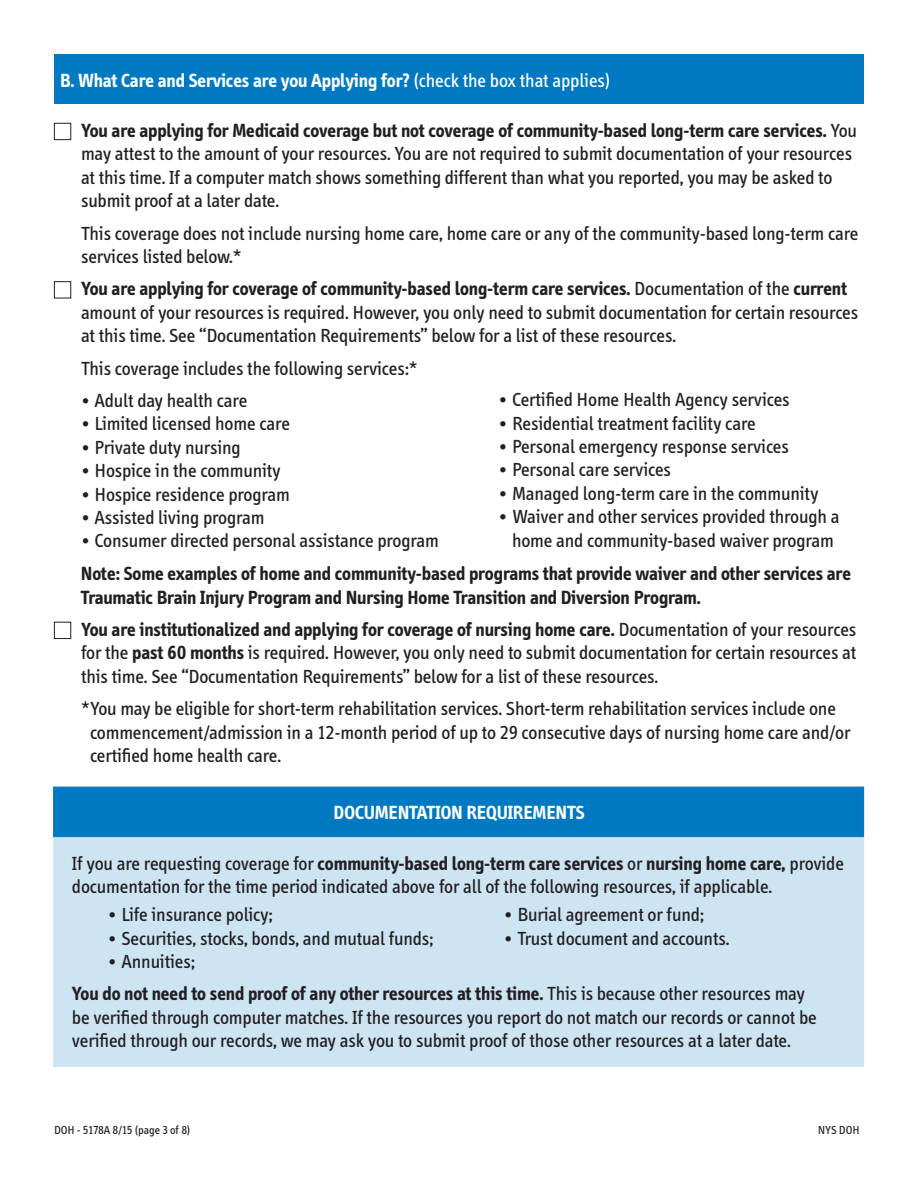
<style>
.page{position:relative;width:918px;height:1188px;background:#fff}
.page>*{position:absolute;margin:0;border:0;box-sizing:border-box;transform-origin:0 0}
.t1{font:19.5px/23.4px "Info";color:#231f20}
.t2{font:700 19.5px/32.4px "Info";color:#231f20}
.t3{font:700 19.5px "Info";color:#fff}
.t4{font:12px "Info";color:#231f20}
.s1{font-weight:400}
.s2{font-weight:700}
</style>
<div class="page">
<div style="left:54px;top:54px;width:810px;height:50px;background:#0079c2"></div>
<svg style="left:53px;top:787px;width:811px;height:280px;background:#a8d0ea"></svg>
<div style="left:54px;top:123px;width:17px;height:17px;border:1px solid #231f20"></div>
<div style="left:54px;top:281px;width:17px;height:17px;border:1px solid #231f20"></div>
<div style="left:54px;top:622px;width:17px;height:17px;border:1px solid #231f20"></div>
<p class="t3" style="left:60px;top:69px;width:552px">B. What Care and Services are you Applying for? <span class="s1">(check the box that applies)</span></p>
<p class="t1" style="left:81px;top:119px;width:777px"><span class="s2">You are applying for Medicaid coverage but not coverage of community-based long-term care services.</span> You may attest to the amount of your resources. You are not required to submit documentation of your resources at this time. If a computer match shows something different than what you reported, you may be asked to submit proof at a later date.</p>
<p class="t1" style="left:81px;top:222px;width:779px">This coverage does not include nursing home care, home care or any of the community-based long-term care services listed below.*</p>
<p class="t1" style="left:81px;top:278px;width:779px"><span class="s2">You are applying for coverage of community-based long-term care services.</span> Documentation of the <span class="s2">current </span>amount of your resources is required. However, you only need to submit documentation for certain resources at this time. See “Documentation Requirements” below for a list of these resources.</p>
<p class="t1" style="left:81px;top:357px;width:338px">This coverage includes the following services:*</p>
<p class="t1" style="left:81px;top:389px;width:168px">• Adult day health care</p>
<p class="t1" style="left:81px;top:413px;width:210px">• Limited licensed home care</p>
<p class="t1" style="left:81px;top:436px;width:161px">• Private duty nursing</p>
<p class="t1" style="left:81px;top:459px;width:201px">• Hospice in the community</p>
<p class="t1" style="left:81px;top:483px;width:210px">• Hospice residence program</p>
<p class="t1" style="left:81px;top:506px;width:185px">• Assisted living program</p>
<p class="t1" style="left:81px;top:530px;width:359px">• Consumer directed personal assistance program</p>
<p class="t1" style="left:499px;top:388px;width:292px">• Certified Home Health Agency services</p>
<p class="t1" style="left:499px;top:412px;width:259px">• Residential treatment facility care</p>
<p class="t1" style="left:499px;top:435px;width:292px">• Personal emergency response services</p>
<p class="t1" style="left:499px;top:458px;width:174px">• Personal care services</p>
<p class="t1" style="left:499px;top:482px;width:321px">• Managed long-term care in the community</p>
<p class="t1" style="left:499px;top:505px;width:342px;text-align:center">• Waiver and other services provided through a home and community-based waiver program</p>
<p class="t2" style="left:81px;top:562px;width:771px;line-height:23.4px">Note: Some examples of home and community-based programs that provide waiver and other services are<br>Traumatic Brain Injury Program and Nursing Home Transition and Diversion Program.</p>
<p class="t1" style="left:81px;top:618px;width:777px;text-align:justify"><span class="s2">You are institutionalized and applying for coverage of nursing home care.</span> Documentation of your resources for the <span class="s2">past 60 months</span> is required. However, you only need to submit documentation for certain resources at this time. See “Documentation Requirements” below for a list of these resources.</p>
<p class="t1" style="left:90px;top:697px;width:762px;text-indent:-9px">*You may be eligible for short-term rehabilitation services. Short-term rehabilitation services include one commencement/admission in a 12-month period of up to 29 consecutive days of nursing home care and/or certified home health care.</p>
<p class="t3" style="left:334px;top:802px;width:252px">DOCUMENTATION REQUIREMENTS</p>
<p class="t1" style="left:72px;top:852px;width:773px">If you are requesting coverage for <span class="s2">community-based long-term care services</span> or <span class="s2">nursing home care,</span> provide documentation for the time period indicated above for all of the following resources, if applicable.</p>
<p class="t1" style="left:108px;top:903px;width:166px">• Life insurance policy;</p>
<p class="t1" style="left:504px;top:903px;width:201px">• Burial agreement or fund;</p>
<p class="t1" style="left:108px;top:927px;width:327px">• Securities, stocks, bonds, and mutual funds;</p>
<p class="t1" style="left:504px;top:927px;width:227px">• Trust document and accounts.</p>
<p class="t2" style="left:72px;top:945px;width:734px;text-indent:36px"><span class="s1">• Annuities;<br></span>You do not need to send proof of any other resources at this time. <span class="s1">This is because other resources may</span></p>
<p class="t1" style="left:72px;top:1006px;width:746px">be verified through computer matches. If the resources you report do not match our records or cannot be verified through our records, we may ask you to submit proof of those other resources at a later date.</p>
<p class="t4" style="left:54px;top:1123px;width:138px">DOH - 5178A 8/15 (page 3 of 8)</p>
<p class="t4" style="left:818px;top:1123px;width:43px">NYS DOH</p>
</div>
